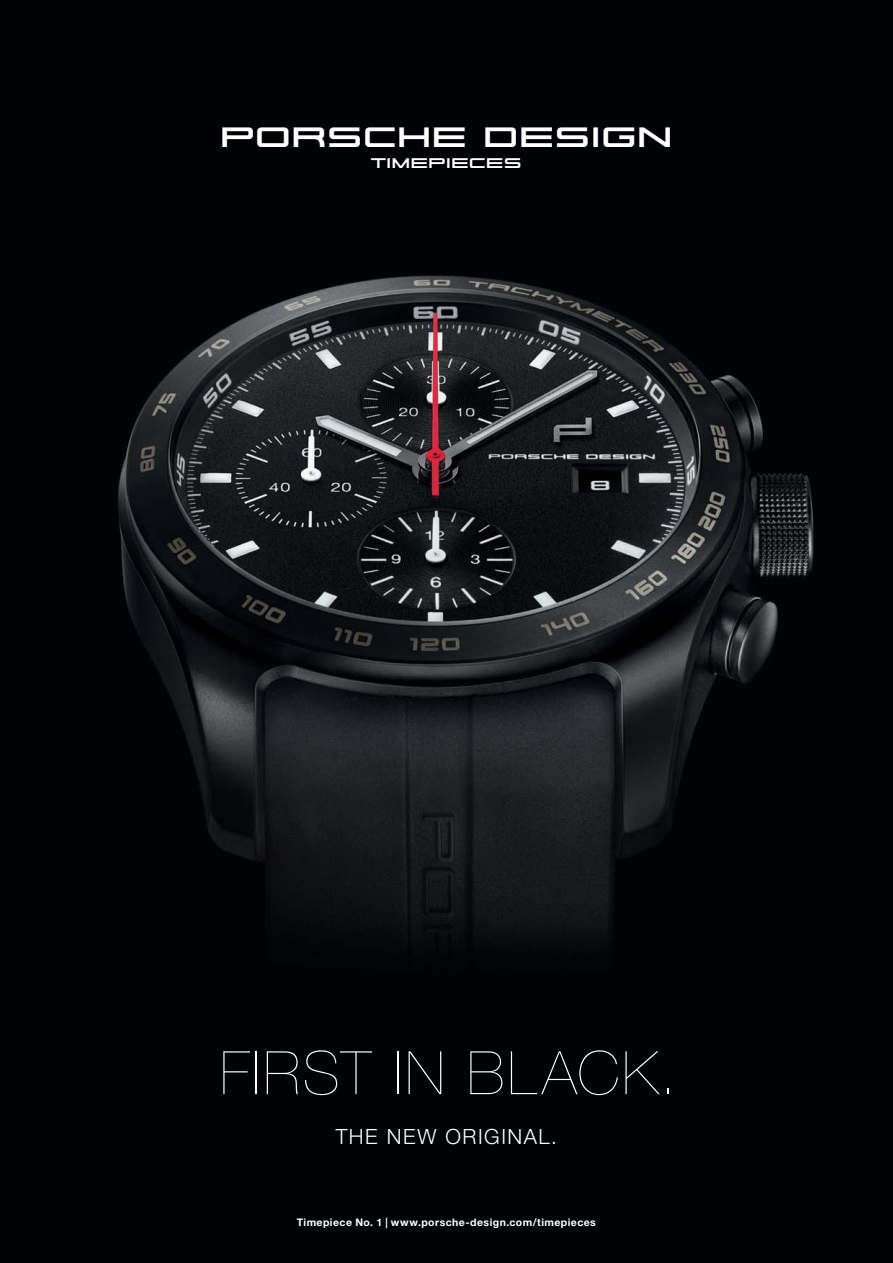
<style>
.page{position:relative;width:893px;height:1263px;background:#010205}
.page>*{position:absolute;margin:0;border:0;box-sizing:border-box;transform-origin:0 0}
.t1{font:200 60px "Helvetica Neue";letter-spacing:.05em;color:#fff}
.t2{font:30px "Porsche Design Font";color:#fff}
.t3{font:300 21px "Helvetica Neue LT";letter-spacing:.075em;color:#fff}
.t4{font:15px "Porsche Design Font";color:#fff}
.t5{font:700 10.5px "Helvetica Neue LT";letter-spacing:.04em;color:#fff}
</style>
<div class="page">
<img style="left:118px;top:275px;width:696px;height:668px">
<h2 class="t2" style="left:220px;top:119px;width:454px">PORSCHE DESIGN</h2>
<h3 class="t4" style="left:371px;top:154px;width:152px">TIMEPIECES</h3>
<h1 class="t1" style="left:220px;top:1038px;width:458px">FIRST IN BLACK.</h1>
<h3 class="t3" style="left:336px;top:1129px;width:223px">THE NEW ORIGINAL.</h3>
<p class="t5" style="left:297px;top:1219px;width:301px">Timepiece No. 1 | www.porsche-design.com/timepieces</p>
</div>
